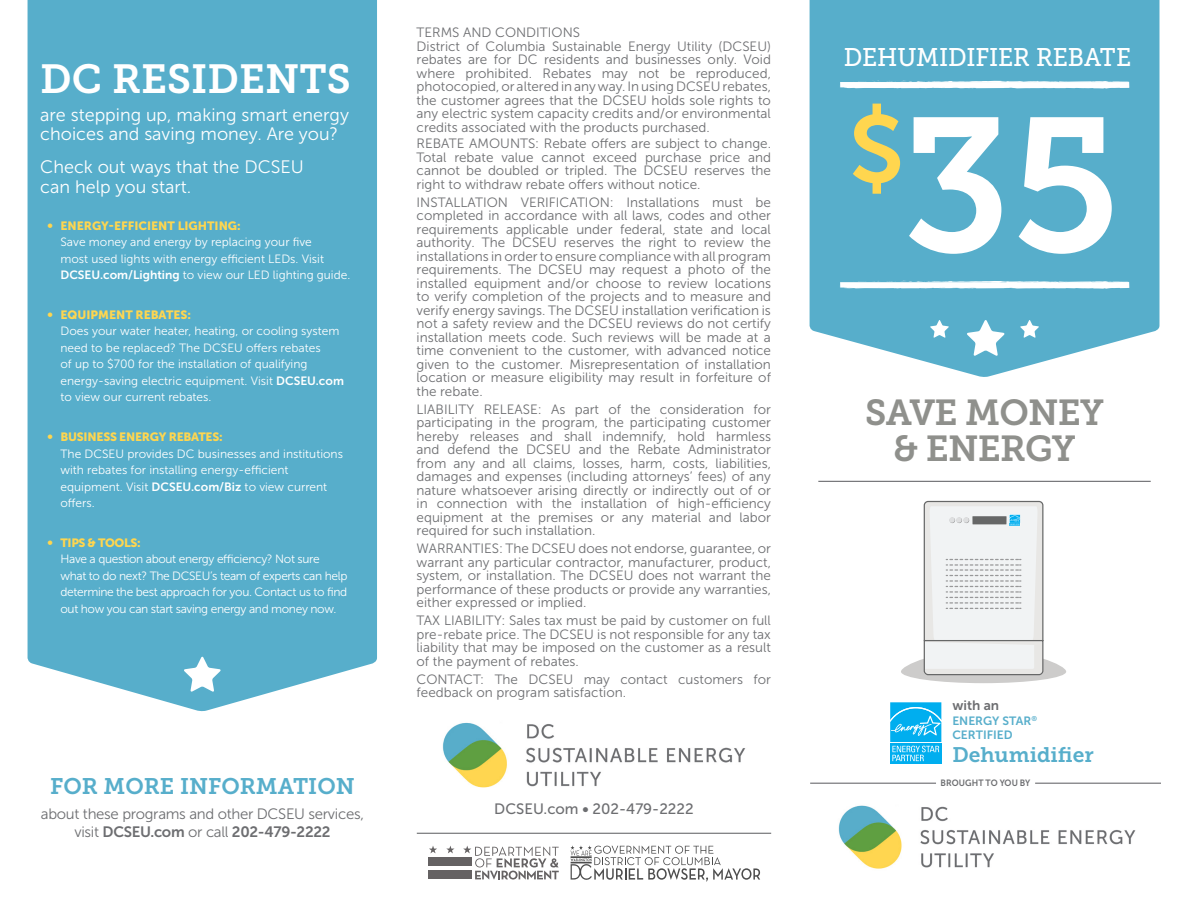
<style>
.page{position:relative;width:1188px;height:918px;background:#fff}
.page>*{position:absolute;margin:0;border:0;box-sizing:border-box;transform-origin:0 0}
.t1{font:189.3px "Museo Slab 700";color:#fff}
.t2{font:40.5px "Museo Slab 700";color:#fff}
.t3{font:36px/36px "Museo Slab 700";letter-spacing:-.02em;color:#8f908c;text-align:center}
.t4{font:25.5px "Museo Slab 500";letter-spacing:-.005em;color:#fff;scale:.94 1}
.t5{font:22.5px "Museo Slab 700";color:#57aecb}
.t6{font:21px "Museo Slab 700";color:#57aecb}
.t7{font:18px/19.5px "Museo Sans 300";color:#fff}
.t8{font:15px "Museo Sans 300";letter-spacing:-.02em;color:#6d6e71}
.t9{font:15px "Museo Sans 700";letter-spacing:-.02em;color:#6d6e71}
.t10{font:15px "Museo Sans 500";color:#6d6e71}
.t11{font:13.5px/13.5px "Museo Sans 300";color:#6d6e71;text-align:justify}
.t12{font:13.5px "Museo Sans 700";color:#6d6e71}
.t13{font:12px/16.5px "Museo Sans 300";color:#fff}
.t14{font:12px/16.5px "Museo Sans 300";letter-spacing:-.03em;color:#fff}
.t15{font:12px "Museo Sans 900";color:#ffd64f}
.t16{font:12px "Museo Sans 900";letter-spacing:-.02em;color:#ffd64f}
.t17{font:12px/14.4px "Museo Sans 700";color:#57aecb}
.t18{font:12px "Museo Sans 900";letter-spacing:-.03em;color:#ffd64f}
.t19{font:9.15px "Museo Sans 700";letter-spacing:.01em;color:#6d6e71;scale:.94 1}
.s1{font-family:"Museo Sans 700"}
.s2{font-family:"Museo Sans 300"}
</style>
<div class="page">
<div style="left:810px;top:0;width:349px;height:377px;background:#57aecb"></div>
<svg style="left:840px;top:81px;width:289px;height:8px"></svg>
<svg style="left:840px;top:281px;width:289px;height:8px"></svg>
<hr style="left:810px;top:783px;width:126px;height:1px;background:#6d6e71">
<hr style="left:1035px;top:783px;width:126px;height:1px;background:#6d6e71">
<img style="left:838px;top:805px;width:298px;height:64px">
<img style="left:442px;top:722px;width:304px;height:66px">
<hr style="left:818px;top:481px;width:333px;height:1px;background:#6d6e71">
<hr style="left:417px;top:833px;width:354px;height:1px;background:#6d6e71">
<div style="left:28px;top:0;width:349px;height:712px;background:#57aecb"></div>
<svg style="left:184px;top:657px;width:37px;height:35px"></svg>
<svg style="left:967px;top:320px;width:37px;height:36px"></svg>
<svg style="left:930px;top:320px;width:19px;height:18px"></svg>
<svg style="left:1020px;top:320px;width:19px;height:18px"></svg>
<svg style="left:571px;top:845px;width:189px;height:36px"></svg>
<div style="left:428px;top:871px;width:44px;height:8px;background:#656263"></div>
<div style="left:428px;top:857px;width:44px;height:9px;background:#656263"></div>
<svg style="left:446px;top:846px;width:9px;height:7px"></svg>
<svg style="left:429px;top:846px;width:8px;height:7px"></svg>
<svg style="left:463px;top:846px;width:96px;height:34px"></svg>
<svg style="left:890px;top:702px;width:52px;height:62px;background:#2cbcf1"></svg>
<svg style="left:901px;top:500px;width:165px;height:183px"></svg>
<h2 class="t2" style="left:40px;top:56px;width:312px">DC RESIDENTS</h2>
<h3 class="t7" style="left:40px;top:105px;width:310px">are stepping up, making smart energy choices and saving money. Are you?</h3>
<h3 class="t7" style="left:40px;top:157px;width:265px">Check out ways that the DCSEU can help you start.</h3>
<p class="t15" style="left:47px;top:219px;width:195px">• ENERGY-EFFICIENT LIGHTING:</p>
<p class="t13" style="left:61px;top:234px;width:291px">Save money and energy by replacing your five<br>most used lights with energy efficient LEDs. Visit<br><span class="s1">DCSEU.com/Lighting</span> to view our LED lighting guide.</p>
<p class="t15" style="left:47px;top:308px;width:146px">• EQUIPMENT REBATES:</p>
<p class="t13" style="left:61px;top:323px;width:285px">Does your water heater, heating, or cooling system need to be replaced? The DCSEU offers rebates<br>of up to $700 for the installation of qualifying energy-saving electric equipment. Visit <span class="s1">DCSEU.com </span>to view our current rebates.</p>
<p class="t16" style="left:47px;top:430px;width:177px">• BUSINESS ENERGY REBATES:</p>
<p class="t13" style="left:61px;top:445px;width:284px">The DCSEU provides DC businesses and institutions with rebates for installing energy-efficient equipment. Visit <span class="s1">DCSEU.com/Biz</span> to view current offers.</p>
<p class="t18" style="left:47px;top:536px;width:95px">• TIPS &amp; TOOLS:</p>
<p class="t14" style="left:61px;top:551px;width:288px">Have a question about energy efficiency? Not sure what to do next? The DCSEU’s team of experts can help determine the best approach for you. Contact us to find out how you can start saving energy and money now.</p>
<h3 class="t5" style="left:50px;top:774px;width:306px">FOR MORE INFORMATION</h3>
<p class="t8" style="left:41px;top:806px;width:325px">about these programs and other DCSEU services,</p>
<p class="t9" style="left:74px;top:823px;width:258px"><span class="s2">visit</span> DCSEU.com <span class="s2">or call</span> 202-479-2222</p>
<p class="t11" style="left:417px;top:26px;width:356px;text-align:left">TERMS AND CONDITIONS<br>District of Columbia Sustainable Energy Utility (DCSEU) rebates are for DC residents and businesses only. Void where prohibited. Rebates may not be reproduced, photocopied, or altered in any way. In using DCSEU rebates, the customer agrees that the DCSEU holds sole rights to any electric system capacity credits and/or environmental credits associated with the products purchased.</p>
<p class="t11" style="left:417px;top:137px;width:356px">REBATE AMOUNTS: Rebate offers are subject to change.<br>Total rebate value cannot exceed purchase price and cannot be doubled or tripled. The DCSEU reserves the right to withdraw rebate offers without notice.</p>
<p class="t11" style="left:417px;top:195px;width:356px">INSTALLATION VERIFICATION: Installations must be completed in accordance with all laws, codes and other requirements applicable under federal, state and local authority. The DCSEU reserves the right to review the installations in order to ensure compliance with all program requirements. The DCSEU may request a photo of the installed equipment and/or choose to review locations to verify completion of the projects and to measure and verify energy savings. The DCSEU installation verification is not a safety review and the DCSEU reviews do not certify installation meets code. Such reviews will be made at a time convenient to the customer, with advanced notice given to the customer. Misrepresentation of installation location or measure eligibility may result in forfeiture of the rebate.</p>
<p class="t11" style="left:417px;top:402px;width:356px">LIABILITY RELEASE: As part of the consideration for participating in the program, the participating customer hereby releases and shall indemnify, hold harmless and defend the DCSEU and the Rebate Administrator from any and all claims, losses, harm, costs, liabilities, damages and expenses (including attorneys’ fees) of any nature whatsoever arising directly or indirectly out of or in connection with the installation of high-efficiency equipment at the premises or any material and labor required for such installation.</p>
<p class="t11" style="left:417px;top:542px;width:356px">WARRANTIES: The DCSEU does not endorse, guarantee, or warrant any particular contractor, manufacturer, product, system, or installation. The DCSEU does not warrant the performance of these products or provide any warranties, either expressed or implied.</p>
<p class="t11" style="left:417px;top:614px;width:356px">TAX LIABILITY: Sales tax must be paid by customer on full pre-rebate price. The DCSEU is not responsible for any tax liability that may be imposed on the customer as a result of the payment of rebates.</p>
<p class="t11" style="left:417px;top:672px;width:356px">CONTACT: The DCSEU may contact customers for feedback on program satisfaction.</p>
<p class="t10" style="left:494px;top:801px;width:201px">DCSEU.com <span class="s1">•</span> 202-479-2222</p>
<h3 class="t4" style="left:844px;top:43px;width:307px">DEHUMIDIFIER REBATE</h3>
<h1 class="t1" style="left:849px;top:79px;width:273px"><sup>$</sup>35</h1>
<h3 class="t3" style="left:865px;top:394px;width:240px">SAVE MONEY &amp; ENERGY</h3>
<p class="t12" style="left:952px;top:698px;width:48px">with an</p>
<p class="t17" style="left:952px;top:714px;width:86px">ENERGY STAR<sup>®<br></sup>CERTIFIED</p>
<h3 class="t6" style="left:952px;top:743px;width:143px">Dehumidifier</h3>
<p class="t19" style="left:941px;top:778px;width:97px">BROUGHT TO YOU BY</p>
</div>
